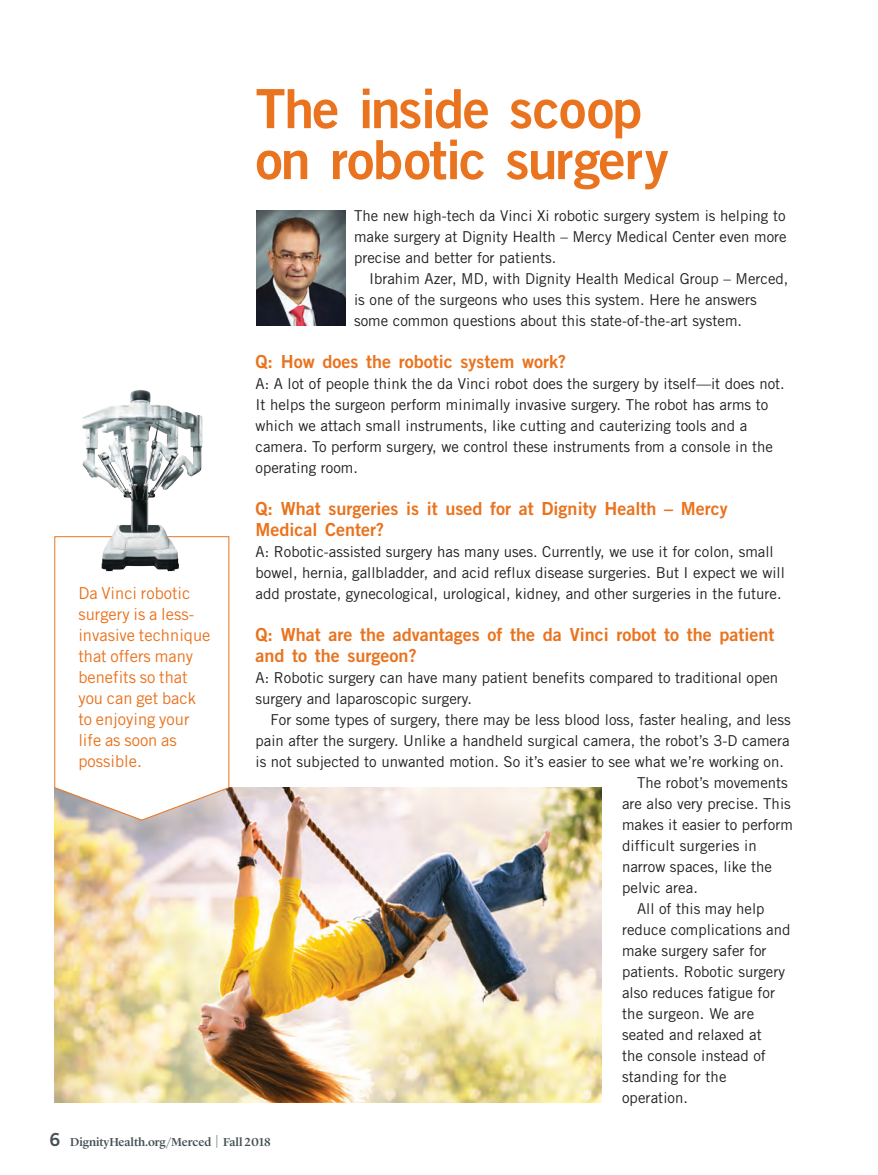
<style>
.page{position:relative;width:878px;height:1175px;background:#fff}
.page>*{position:absolute;margin:0;border:0;box-sizing:border-box;transform-origin:0 0}
._1_head_Dignity_resi{font:54px/51px "Trade Gothic LT Std Bd 2";letter-spacing:-.025em;color:#e9731e}
._1_breaker_Dignity{font:18px/21px "Trade Gothic LT Std Bd 2";color:#e9731e}
.blurb_main_Dignity{font:16.5px/21px "Trade Gothic LT Std";color:#e9731e}
._1_body_no__Dignity{font:15px/21px "Trade Gothic LT Std";color:#231f20}
._1_body_main_Dignity{font:15px/21px "Trade Gothic LT Std";color:#231f20}
._1_head_Subhead_Dign{font:500 12px "Lyon Display";letter-spacing:-.005em;color:#465155}
.s1{font-family:"Trade Gothic LT Std Bd 2";font-weight:400;font-size:18px}
.s2{font-size:13.5px}
</style>
<div class="page">
<img style="left:54px;top:787px;width:547px;height:315px">
<svg style="left:54px;top:536px;width:176px;height:285px"></svg>
<img style="left:256px;top:210px;width:89px;height:116px">
<img style="left:66px;top:390px;width:146px;height:190px">
<p class="blurb_main_Dignity" style="left:78px;top:582px;width:134px">Da Vinci robotic surgery is a less&shy;invasive technique that offers many benefits so that you can get back to enjoying your life as soon as possible.</p>
<p class="_1_head_Dignity_resi" style="left:255px;top:82px;width:414px">The inside scoop on robotic surgery</p>
<p class="_1_body_no__Dignity" style="left:354px;top:204px;width:434px;text-align:justify">The new high-tech da Vinci Xi robotic surgery system is helping to make surgery at Dignity Health – Mercy Medical Center even more precise and better for patients.</p>
<p class="_1_body_main_Dignity" style="left:354px;top:267px;width:436px;text-indent:15px">Ibrahim Azer, MD, with Dignity Health Medical Group – Merced, is one of the surgeons who uses this system. Here he answers some common questions about this state-of-the-art system.</p>
<p class="_1_breaker_Dignity" style="left:255px;top:350px;width:312px">Q: How does the robotic system work?</p>
<p class="_1_body_no__Dignity" style="left:255px;top:372px;width:531px">A: A lot of people think the da Vinci robot does the surgery by itself—it does not.<br>It helps the surgeon perform minimally invasive surgery. The robot has arms to which we attach small instruments, like cutting and cauterizing tools and a camera. To perform surgery, we control these instruments from a console in the operating room.</p>
<p class="_1_breaker_Dignity" style="left:255px;top:497px;width:473px">Q: What surgeries is it used for at Dignity Health – Mercy<br>Medical Center?</p>
<p class="_1_body_no__Dignity" style="left:255px;top:540px;width:531px">A: Robotic-assisted surgery has many uses. Currently, we use it for colon, small bowel, hernia, gallbladder, and acid reflux disease surgeries. But I expect we will add prostate, gynecological, urological, kidney, and other surgeries in the future.</p>
<p class="_1_breaker_Dignity" style="left:255px;top:623px;width:520px">Q: What are the advantages of the da Vinci robot to the patient and to the surgeon?</p>
<p class="_1_body_no__Dignity" style="left:255px;top:666px;width:524px">A: Robotic surgery can have many patient benefits compared to traditional open surgery and laparoscopic surgery.</p>
<p class="_1_body_main_Dignity" style="left:255px;top:708px;width:536px;text-align:justify;text-indent:15px">For some types of surgery, there may be less blood loss, faster healing, and less pain after the surgery. Unlike a handheld surgical camera, the robot’s 3-D camera is not subjected to unwanted motion. So it’s easier to see what we’re working on.</p>
<p class="_1_body_main_Dignity" style="left:622px;top:771px;width:172px;text-indent:15px">The robot’s movements are also very precise. This makes it easier to perform difficult surgeries in narrow spaces, like the pelvic area.</p>
<p class="_1_body_main_Dignity" style="left:622px;top:897px;width:170px;text-indent:15px">All of this may help reduce complications and make surgery safer for patients. Robotic surgery also reduces fatigue for the surgeon. We are seated and relaxed at<br>the console instead of standing for the operation.</p>
<p class="_1_head_Subhead_Dign" style="left:50px;top:1132px;width:223px"><span class="s1">6</span> DignityHealth.org/Merced <span class="s2">|</span> Fall 2018</p>
</div>
